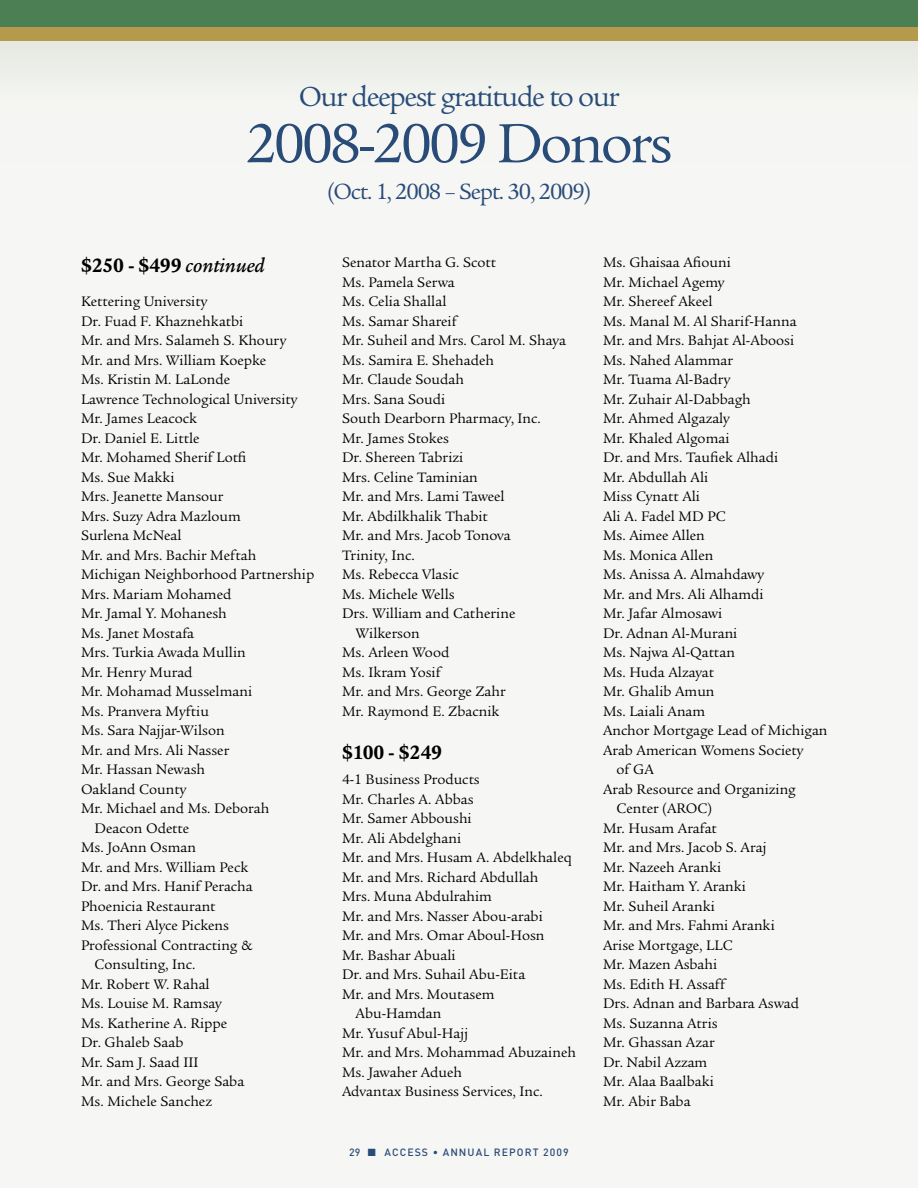
<style>
.page{position:relative;width:918px;height:1188px;background:#fff}
.page>*{position:absolute;margin:0;border:0;box-sizing:border-box;transform-origin:0 0}
.t1{font:60px "Legacy Ser ITC";letter-spacing:-.05em;color:#294b78}
.t2{font:30px "Legacy Ser ITC";letter-spacing:-.05em;color:#294b78}
.t3{font:24px "Legacy Ser ITC";letter-spacing:-.05em;color:#294b78}
.t4{font:700 21px "Legacy Ser ITC";letter-spacing:-.005em;color:#000}
.t5{font:15px "Legacy Ser ITC";color:#000}
.t6{font:500 10.5px "DIN";letter-spacing:.1em;color:#294b78}
.s1{font-weight:500;font-style:italic}
</style>
<div class="page">
<div style="left:0;top:35px;width:918px;height:1153px;background:#f6f7f4"></div>
<div style="left:0;top:0;width:918px;height:162px;background:linear-gradient(to right,#f1f2ee,#f1f2ee)"></div>
<div style="left:0;top:0;width:918px;height:31px;background:#4c7f54"></div>
<div style="left:0;top:27px;width:918px;height:14px;background:#b59a4b"></div>
<h2 class="t2" style="left:299px;top:80px;width:322px">Our deepest gratitude to our</h2>
<h1 class="t1" style="left:246px;top:110px;width:428px">2008-2009 Donors</h1>
<h3 class="t3" style="left:327px;top:178px;width:266px">(Oct. 1, 2008 – Sept. 30, 2009)</h3>
<h3 class="t4" style="left:81px;top:253px;width:185px">$250 - $499 <span class="s1">continued</span></h3>
<p class="t5" style="left:342px;top:254px;width:156px">Senator Martha G. Scott</p>
<p class="t5" style="left:342px;top:274px;width:114px">Ms. Pamela Serwa</p>
<p class="t5" style="left:342px;top:293px;width:106px">Ms. Celia Shallal</p>
<p class="t5" style="left:342px;top:313px;width:116px">Ms. Samar Shareif</p>
<p class="t5" style="left:342px;top:332px;width:226px">Mr. Suheil and Mrs. Carol M. Shaya</p>
<p class="t5" style="left:342px;top:352px;width:154px">Ms. Samira E. Shehadeh</p>
<p class="t5" style="left:342px;top:371px;width:124px">Mr. Claude Soudah</p>
<p class="t5" style="left:342px;top:391px;width:105px">Mrs. Sana Soudi</p>
<p class="t5" style="left:342px;top:410px;width:200px">South Dearborn Pharmacy, Inc.</p>
<p class="t5" style="left:342px;top:430px;width:108px">Mr. James Stokes</p>
<p class="t5" style="left:342px;top:449px;width:123px">Dr. Shereen Tabrizi</p>
<p class="t5" style="left:342px;top:469px;width:137px">Mrs. Celine Taminian</p>
<p class="t5" style="left:342px;top:488px;width:164px">Mr. and Mrs. Lami Taweel</p>
<p class="t5" style="left:342px;top:508px;width:147px">Mr. Abdilkhalik Thabit</p>
<p class="t5" style="left:342px;top:527px;width:170px">Mr. and Mrs. Jacob Tonova</p>
<p class="t5" style="left:342px;top:547px;width:74px">Trinity, Inc.</p>
<p class="t5" style="left:342px;top:566px;width:118px">Ms. Rebecca Vlasic</p>
<p class="t5" style="left:342px;top:586px;width:114px">Ms. Michele Wells</p>
<p class="t5" style="left:342px;top:605px;width:175px">Drs. William and Catherine</p>
<p class="t5" style="left:356px;top:625px;width:66px">Wilkerson</p>
<p class="t5" style="left:342px;top:644px;width:109px">Ms. Arleen Wood</p>
<p class="t5" style="left:342px;top:664px;width:100px">Ms. Ikram Yosif</p>
<p class="t5" style="left:342px;top:683px;width:165px">Mr. and Mrs. George Zahr</p>
<p class="t5" style="left:342px;top:703px;width:159px">Mr. Raymond E. Zbacnik</p>
<h3 class="t4" style="left:342px;top:740px;width:102px">$100 - $249</h3>
<p class="t5" style="left:342px;top:771px;width:139px">4-1 Business Products</p>
<p class="t5" style="left:342px;top:791px;width:133px">Mr. Charles A. Abbas</p>
<p class="t5" style="left:342px;top:810px;width:131px">Mr. Samer Abboushi</p>
<p class="t5" style="left:342px;top:830px;width:121px">Mr. Ali Abdelghani</p>
<p class="t5" style="left:342px;top:849px;width:231px">Mr. and Mrs. Husam A. Abdelkhaleq</p>
<p class="t5" style="left:342px;top:869px;width:198px">Mr. and Mrs. Richard Abdullah</p>
<p class="t5" style="left:342px;top:888px;width:152px">Mrs. Muna Abdulrahim</p>
<p class="t5" style="left:342px;top:908px;width:202px">Mr. and Mrs. Nasser Abou-arabi</p>
<p class="t5" style="left:342px;top:927px;width:204px">Mr. and Mrs. Omar Aboul-Hosn</p>
<p class="t5" style="left:342px;top:947px;width:115px">Mr. Bashar Abuali</p>
<p class="t5" style="left:342px;top:966px;width:185px">Dr. and Mrs. Suhail Abu-Eita</p>
<p class="t5" style="left:342px;top:986px;width:154px">Mr. and Mrs. Moutasem</p>
<p class="t5" style="left:356px;top:1005px;width:87px">Abu-Hamdan</p>
<p class="t5" style="left:342px;top:1025px;width:128px">Mr. Yusuf Abul-Hajj</p>
<p class="t5" style="left:342px;top:1044px;width:236px">Mr. and Mrs. Mohammad Abuzaineh</p>
<p class="t5" style="left:342px;top:1064px;width:122px">Ms. Jawaher Adueh</p>
<p class="t5" style="left:342px;top:1083px;width:202px">Advantax Business Services, Inc.</p>
<p class="t5" style="left:81px;top:293px;width:128px">Kettering University</p>
<p class="t5" style="left:81px;top:313px;width:164px">Dr. Fuad F. Khaznehkatbi</p>
<p class="t5" style="left:81px;top:332px;width:207px">Mr. and Mrs. Salameh S. Khoury</p>
<p class="t5" style="left:81px;top:352px;width:187px">Mr. and Mrs. William Koepke</p>
<p class="t5" style="left:81px;top:371px;width:151px">Ms. Kristin M. LaLonde</p>
<p class="t5" style="left:81px;top:391px;width:218px">Lawrence Technological University</p>
<p class="t5" style="left:81px;top:410px;width:118px">Mr. James Leacock</p>
<p class="t5" style="left:81px;top:430px;width:120px">Dr. Daniel E. Little</p>
<p class="t5" style="left:81px;top:449px;width:167px">Mr. Mohamed Sherif Lotfi</p>
<p class="t5" style="left:81px;top:469px;width:95px">Ms. Sue Makki</p>
<p class="t5" style="left:81px;top:488px;width:144px">Mrs. Jeanette Mansour</p>
<p class="t5" style="left:81px;top:508px;width:161px">Mrs. Suzy Adra Mazloum</p>
<p class="t5" style="left:81px;top:527px;width:102px">Surlena McNeal</p>
<p class="t5" style="left:81px;top:547px;width:177px">Mr. and Mrs. Bachir Meftah</p>
<p class="t5" style="left:81px;top:566px;width:235px">Michigan Neighborhood Partnership</p>
<p class="t5" style="left:81px;top:586px;width:152px">Mrs. Mariam Mohamed</p>
<p class="t5" style="left:81px;top:605px;width:147px">Mr. Jamal Y. Mohanesh</p>
<p class="t5" style="left:81px;top:625px;width:115px">Ms. Janet Mostafa</p>
<p class="t5" style="left:81px;top:644px;width:166px">Mrs. Turkia Awada Mullin</p>
<p class="t5" style="left:81px;top:664px;width:113px">Mr. Henry Murad</p>
<p class="t5" style="left:81px;top:683px;width:173px">Mr. Mohamad Musselmani</p>
<p class="t5" style="left:81px;top:703px;width:129px">Ms. Pranvera Myftiu</p>
<p class="t5" style="left:81px;top:722px;width:145px">Ms. Sara Najjar-Wilson</p>
<p class="t5" style="left:81px;top:742px;width:150px">Mr. and Mrs. Ali Nasser</p>
<p class="t5" style="left:81px;top:761px;width:126px">Mr. Hassan Newash</p>
<p class="t5" style="left:81px;top:781px;width:107px">Oakland County</p>
<p class="t5" style="left:81px;top:800px;width:190px">Mr. Michael and Ms. Deborah</p>
<p class="t5" style="left:94px;top:820px;width:96px">Deacon Odette</p>
<p class="t5" style="left:81px;top:839px;width:117px">Ms. JoAnn Osman</p>
<p class="t5" style="left:81px;top:859px;width:169px">Mr. and Mrs. William Peck</p>
<p class="t5" style="left:81px;top:878px;width:173px">Dr. and Mrs. Hanif Peracha</p>
<p class="t5" style="left:81px;top:898px;width:136px">Phoenicia Restaurant</p>
<p class="t5" style="left:81px;top:917px;width:149px">Ms. Theri Alyce Pickens</p>
<p class="t5" style="left:81px;top:937px;width:173px">Professional Contracting &amp;</p>
<p class="t5" style="left:94px;top:956px;width:102px">Consulting, Inc.</p>
<p class="t5" style="left:81px;top:976px;width:130px">Mr. Robert W. Rahal</p>
<p class="t5" style="left:81px;top:995px;width:142px">Ms. Louise M. Ramsay</p>
<p class="t5" style="left:81px;top:1015px;width:148px">Ms. Katherine A. Rippe</p>
<p class="t5" style="left:81px;top:1034px;width:104px">Dr. Ghaleb Saab</p>
<p class="t5" style="left:81px;top:1054px;width:119px">Mr. Sam J. Saad III</p>
<p class="t5" style="left:81px;top:1073px;width:165px">Mr. and Mrs. George Saba</p>
<p class="t5" style="left:81px;top:1093px;width:133px">Ms. Michele Sanchez</p>
<p class="t6" style="left:349px;top:1146px;width:44px">29 ■ ACCESS</p>
<p class="t6" style="left:433px;top:1146px;width:138px">• ANNUAL REPORT 2009</p>
<p class="t5" style="left:603px;top:254px;width:129px">Ms. Ghaisaa Afiouni</p>
<p class="t5" style="left:603px;top:274px;width:123px">Mr. Michael Agemy</p>
<p class="t5" style="left:603px;top:293px;width:111px">Mr. Shereef Akeel</p>
<p class="t5" style="left:603px;top:313px;width:195px">Ms. Manal M. Al Sharif-Hanna</p>
<p class="t5" style="left:603px;top:332px;width:193px">Mr. and Mrs. Bahjat Al-Aboosi</p>
<p class="t5" style="left:603px;top:352px;width:132px">Ms. Nahed Alammar</p>
<p class="t5" style="left:603px;top:371px;width:129px">Mr. Tuama Al-Badry</p>
<p class="t5" style="left:603px;top:391px;width:149px">Mr. Zuhair Al-Dabbagh</p>
<p class="t5" style="left:603px;top:410px;width:128px">Mr. Ahmed Algazaly</p>
<p class="t5" style="left:603px;top:430px;width:128px">Mr. Khaled Algomai</p>
<p class="t5" style="left:603px;top:449px;width:177px">Dr. and Mrs. Taufiek Alhadi</p>
<p class="t5" style="left:603px;top:469px;width:107px">Mr. Abdullah Ali</p>
<p class="t5" style="left:603px;top:488px;width:99px">Miss Cynatt Ali</p>
<p class="t5" style="left:603px;top:508px;width:124px">Ali A. Fadel MD PC</p>
<p class="t5" style="left:603px;top:527px;width:103px">Ms. Aimee Allen</p>
<p class="t5" style="left:603px;top:547px;width:112px">Ms. Monica Allen</p>
<p class="t5" style="left:603px;top:566px;width:163px">Ms. Anissa A. Almahdawy</p>
<p class="t5" style="left:603px;top:586px;width:162px">Mr. and Mrs. Ali Alhamdi</p>
<p class="t5" style="left:603px;top:605px;width:121px">Mr. Jafar Almosawi</p>
<p class="t5" style="left:603px;top:625px;width:136px">Dr. Adnan Al-Murani</p>
<p class="t5" style="left:603px;top:644px;width:134px">Ms. Najwa Al-Qattan</p>
<p class="t5" style="left:603px;top:664px;width:113px">Ms. Huda Alzayat</p>
<p class="t5" style="left:603px;top:683px;width:113px">Mr. Ghalib Amun</p>
<p class="t5" style="left:603px;top:703px;width:104px">Ms. Laiali Anam</p>
<p class="t5" style="left:603px;top:722px;width:226px">Anchor Mortgage Lead of Michigan</p>
<p class="t5" style="left:603px;top:742px;width:202px">Arab American Womens Society</p>
<p class="t5" style="left:616px;top:761px;width:39px">of GA</p>
<p class="t5" style="left:603px;top:781px;width:194px">Arab Resource and Organizing</p>
<p class="t5" style="left:616px;top:800px;width:97px">Center (AROC)</p>
<p class="t5" style="left:603px;top:820px;width:115px">Mr. Husam Arafat</p>
<p class="t5" style="left:603px;top:839px;width:165px">Mr. and Mrs. Jacob S. Araj</p>
<p class="t5" style="left:603px;top:859px;width:120px">Mr. Nazeeh Aranki</p>
<p class="t5" style="left:603px;top:878px;width:145px">Mr. Haitham Y. Aranki</p>
<p class="t5" style="left:603px;top:898px;width:113px">Mr. Suheil Aranki</p>
<p class="t5" style="left:603px;top:917px;width:173px">Mr. and Mrs. Fahmi Aranki</p>
<p class="t5" style="left:603px;top:937px;width:131px">Arise Mortgage, LLC</p>
<p class="t5" style="left:603px;top:956px;width:116px">Mr. Mazen Asbahi</p>
<p class="t5" style="left:603px;top:976px;width:124px">Ms. Edith H. Assaff</p>
<p class="t5" style="left:603px;top:995px;width:198px">Drs. Adnan and Barbara Aswad</p>
<p class="t5" style="left:603px;top:1015px;width:116px">Ms. Suzanna Atris</p>
<p class="t5" style="left:603px;top:1034px;width:113px">Mr. Ghassan Azar</p>
<p class="t5" style="left:603px;top:1054px;width:106px">Dr. Nabil Azzam</p>
<p class="t5" style="left:603px;top:1073px;width:112px">Mr. Alaa Baalbaki</p>
<p class="t5" style="left:603px;top:1093px;width:89px">Mr. Abir Baba</p>
</div>
